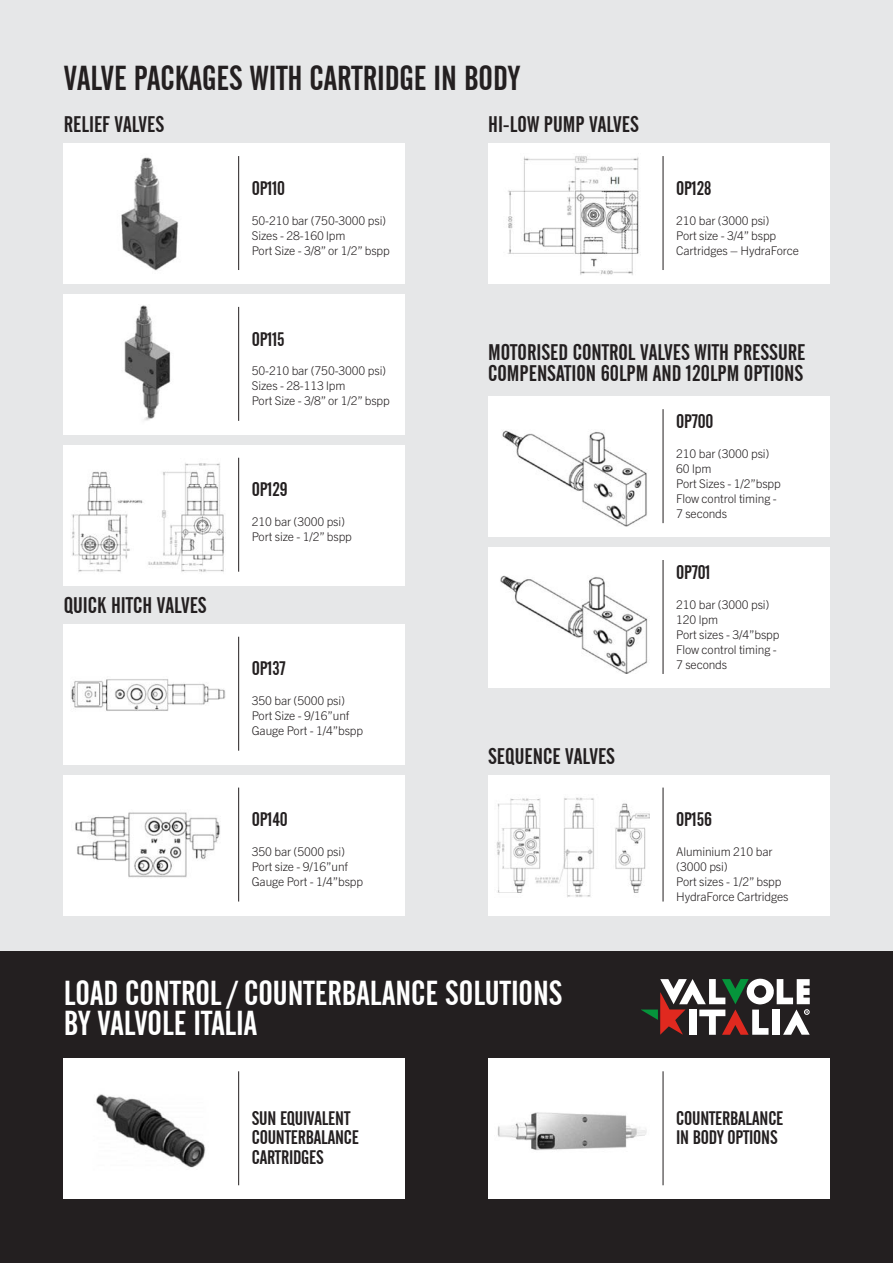
<style>
.page{position:relative;width:893px;height:1263px;background:#fff}
.page>*{position:absolute;margin:0;border:0;box-sizing:border-box;transform-origin:0 0}
.t1{font:34.5px/30px "Alternate Gothic No 2 BT";color:#fff}
.t2{font:34.5px "Alternate Gothic No 2 BT";color:#231f20}
.t3{font:22.5px/21px "Alternate Gothic No 2 BT";color:#231f20}
.t4{font:19.5px/19.5px "Alternate Gothic No 2 BT";letter-spacing:-.01em;color:#231f20}
.t5{font:300 12px/15px "Trade Gothic Next LT Pro";letter-spacing:-.01em;color:#231f20}
</style>
<div class="page">
<div style="left:0;top:0;width:893px;height:951px;background:#e6e7e8"></div>
<div style="left:0;top:951px;width:893px;height:312px;background:#231f20"></div>
<div style="left:64px;top:143px;width:341px;height:141px;background:#fff"></div>
<img style="left:121px;top:157px;width:58px;height:114px">
<hr style="left:238px;top:156px;width:1px;height:114px;background:#231f20">
<div style="left:64px;top:1059px;width:341px;height:140px;background:#fff"></div>
<img style="left:96px;top:1094px;width:110px;height:74px">
<hr style="left:238px;top:1071px;width:1px;height:114px;background:#231f20">
<div style="left:488px;top:775px;width:341px;height:140px;background:#fff"></div>
<img style="left:496px;top:797px;width:154px;height:100px">
<hr style="left:663px;top:787px;width:1px;height:114px;background:#231f20">
<div style="left:488px;top:143px;width:341px;height:141px;background:#fff"></div>
<img style="left:507px;top:156px;width:132px;height:119px">
<hr style="left:663px;top:156px;width:1px;height:114px;background:#231f20">
<div style="left:488px;top:1059px;width:341px;height:140px;background:#fff"></div>
<img style="left:497px;top:1112px;width:150px;height:39px">
<hr style="left:663px;top:1071px;width:1px;height:114px;background:#231f20">
<div style="left:64px;top:624px;width:341px;height:141px;background:#fff"></div>
<img style="left:71px;top:679px;width:154px;height:32px">
<hr style="left:238px;top:637px;width:1px;height:114px;background:#231f20">
<div style="left:488px;top:396px;width:341px;height:141px;background:#fff"></div>
<img style="left:502px;top:430px;width:145px;height:97px">
<hr style="left:663px;top:409px;width:1px;height:114px;background:#231f20">
<div style="left:64px;top:294px;width:341px;height:141px;background:#fff"></div>
<img style="left:124px;top:305px;width:47px;height:116px">
<hr style="left:238px;top:307px;width:1px;height:114px;background:#231f20">
<div style="left:64px;top:445px;width:341px;height:141px;background:#fff"></div>
<img style="left:72px;top:463px;width:152px;height:109px">
<hr style="left:238px;top:458px;width:1px;height:114px;background:#231f20">
<div style="left:64px;top:775px;width:341px;height:140px;background:#fff"></div>
<img style="left:75px;top:812px;width:145px;height:66px">
<hr style="left:238px;top:787px;width:1px;height:114px;background:#231f20">
<div style="left:488px;top:547px;width:341px;height:141px;background:#fff"></div>
<img style="left:500px;top:575px;width:148px;height:99px">
<hr style="left:663px;top:560px;width:1px;height:114px;background:#231f20">
<svg style="left:641px;top:978px;width:169px;height:57px"></svg>
<h1 class="t2" style="left:64px;top:59px;width:457px">VALVE PACKAGES WITH CARTRIDGE IN BODY</h1>
<h2 class="t3" style="left:64px;top:114px;width:102px">RELIEF VALVES</h2>
<h2 class="t3" style="left:64px;top:595px;width:144px">QUICK HITCH VALVES</h2>
<h3 class="t4" style="left:252px;top:178px;width:35px">OP110</h3>
<p class="t5" style="left:252px;top:212px;width:140px">50-210 bar (750-3000 psi)<br>Sizes - 28-160 lpm<br>Port Size - 3/8” or 1/2” bspp</p>
<h3 class="t4" style="left:252px;top:329px;width:34px">OP115</h3>
<p class="t5" style="left:252px;top:363px;width:140px">50-210 bar (750-3000 psi)<br>Sizes - 28-113 lpm<br>Port Size - 3/8” or 1/2” bspp</p>
<h3 class="t4" style="left:252px;top:480px;width:37px">OP129</h3>
<p class="t5" style="left:252px;top:514px;width:102px">210 bar (3000 psi)<br>Port size - 1/2” bspp</p>
<h3 class="t4" style="left:252px;top:659px;width:35px">OP137</h3>
<p class="t5" style="left:252px;top:693px;width:113px">350 bar (5000 psi)<br>Port Size - 9/16”unf<br>Gauge Port - 1/4”bspp</p>
<h3 class="t4" style="left:252px;top:810px;width:38px">OP140</h3>
<p class="t5" style="left:252px;top:843px;width:113px">350 bar (5000 psi)<br>Port size - 9/16”unf<br>Gauge Port - 1/4”bspp</p>
<h2 class="t3" style="left:488px;top:114px;width:152px">HI-LOW PUMP VALVES</h2>
<h3 class="t4" style="left:676px;top:178px;width:37px">OP128</h3>
<p class="t5" style="left:676px;top:212px;width:124px">210 bar (3000 psi)<br>Port size - 3/4” bspp<br>Cartridges – HydraForce</p>
<h2 class="t3" style="left:488px;top:342px;width:319px">MOTORISED CONTROL VALVES WITH PRESSURE<br>COMPENSATION 60LPM AND 120LPM OPTIONS</h2>
<h3 class="t4" style="left:676px;top:412px;width:39px">OP700</h3>
<p class="t5" style="left:676px;top:446px;width:106px">210 bar (3000 psi)<br>60 lpm<br>Port Sizes - 1/2”bspp<br>Flow control timing -<br>7 seconds</p>
<h2 class="t3" style="left:488px;top:746px;width:128px">SEQUENCE VALVES</h2>
<h3 class="t4" style="left:676px;top:563px;width:36px">OP701</h3>
<p class="t5" style="left:676px;top:596px;width:105px">210 bar (3000 psi)<br>120 lpm<br>Port sizes - 3/4”bspp<br>Flow control timing -<br>7 seconds</p>
<h3 class="t4" style="left:676px;top:810px;width:37px">OP156</h3>
<p class="t5" style="left:676px;top:843px;width:114px">Aluminium 210 bar (3000 psi)<br>Port sizes - 1/2” bspp<br>HydraForce Cartridges</p>
<h1 class="t1" style="left:64px;top:978px;width:500px">LOAD CONTROL / COUNTERBALANCE SOLUTIONS<br>BY VALVOLE ITALIA</h1>
<h3 class="t4" style="left:252px;top:1108px;width:109px">SUN EQUIVALENT<br>COUNTERBALANCE<br>CARTRIDGES</h3>
<h3 class="t4" style="left:676px;top:1108px;width:109px">COUNTERBALANCE<br>IN BODY OPTIONS</h3>
</div>
